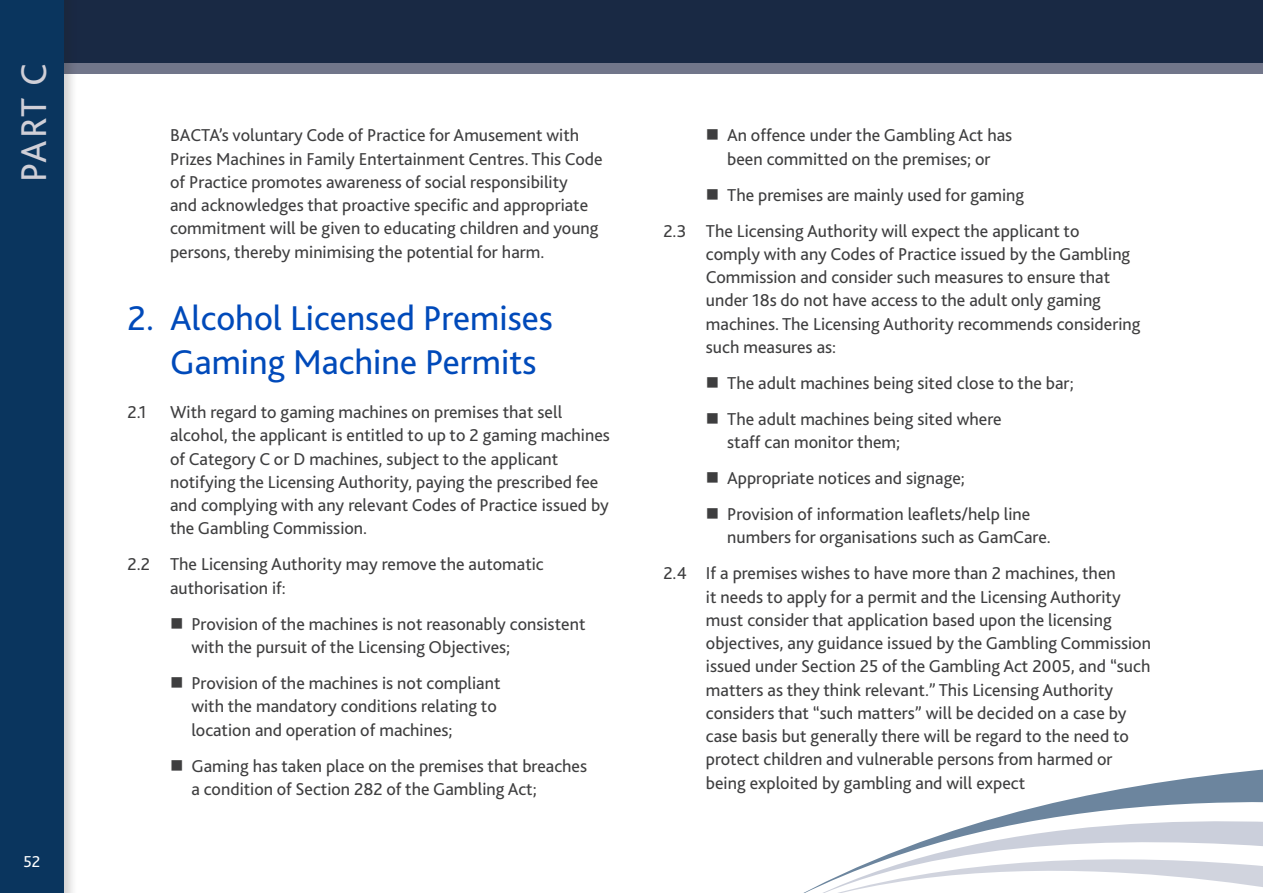
<style>
.page{position:relative;width:1263px;height:893px;background:#fff}
.page>*{position:absolute;margin:0;border:0;box-sizing:border-box;transform-origin:0 0}
.SIDE_HEADINGS{font:37.5px "Bliss";color:#d0cfd7}
.Headings{font:36px/43.2px "Bliss";color:#004aba}
.Indent_1{font:18px/23.2px "Bliss";color:#3e3e3f}
.t1{font:16.5px "Bliss";color:#fff}
</style>
<div class="page">
<div style="left:0;top:0;width:1263px;height:74px;background:#71768a"></div>
<div style="left:0;top:0;width:1263px;height:62px;background:#192944"></div>
<div style="left:0;top:0;width:78px;height:893px;background:#231f20;opacity:.2"></div>
<div style="left:0;top:0;width:64px;height:893px;background:#0a355e"></div>
<svg style="left:988px;top:769px;width:275px;height:51px"></svg>
<svg style="left:803px;top:820px;width:460px;height:73px"></svg>
<p class="SIDE_HEADINGS" style="left:10px;top:182px;width:120px;rotate:-90deg">PART C</p>
<p class="t1" style="left:23px;top:852px;width:18px">52</p>
<p class="Indent_1" style="left:170px;top:124px;width:434px">BACTA’s voluntary Code of Practice for Amusement with Prizes Machines in Family Entertainment Centres. This Code of Practice promotes awareness of social responsibility<br>and acknowledges that proactive specific and appropriate commitment will be given to educating children and young persons, thereby minimising the potential for harm.</p>
<p class="Headings" style="left:170px;top:297px;width:384px;text-indent:-43px">2. Alcohol Licensed Premises<br>Gaming Machine Permits</p>
<p class="Indent_1" style="left:128px;top:401px;width:20px">2.1</p>
<p class="Indent_1" style="left:170px;top:401px;width:441px">With regard to gaming machines on premises that sell alcohol, the applicant is entitled to up to 2 gaming machines of Category C or D machines, subject to the applicant notifying the Licensing Authority, paying the prescribed fee and complying with any relevant Codes of Practice issued by the Gambling Commission.</p>
<p class="Indent_1" style="left:170px;top:553px;width:375px;text-indent:-43px">2.2 The Licensing Authority may remove the automatic authorisation if:</p>
<p class="Indent_1" style="left:191px;top:612px;width:396px">Provision of the machines is not reasonably consistent with the pursuit of the Licensing Objectives;</p>
<p class="Indent_1" style="left:191px;top:671px;width:311px">Provision of the machines is not compliant with the mandatory conditions relating to location and operation of machines;</p>
<p class="Indent_1" style="left:191px;top:754px;width:397px">Gaming has taken place on the premises that breaches a condition of Section 282 of the Gambling Act;</p>
<p class="Indent_1" style="left:727px;top:124px;width:287px">An offence under the Gambling Act has been committed on the premises; or</p>
<p class="Indent_1" style="left:727px;top:183px;width:299px">The premises are mainly used for gaming</p>
<p class="Indent_1" style="left:706px;top:219px;width:436px;text-indent:-43px">2.3 The Licensing Authority will expect the applicant to<br>comply with any Codes of Practice issued by the Gambling Commission and consider such measures to ensure that under 18s do not have access to the adult only gaming machines. The Licensing Authority recommends considering such measures as:</p>
<p class="Indent_1" style="left:727px;top:371px;width:348px">The adult machines being sited close to the bar;</p>
<p class="Indent_1" style="left:727px;top:407px;width:276px">The adult machines being sited where staff can monitor them;</p>
<p class="Indent_1" style="left:727px;top:466px;width:239px">Appropriate notices and signage;</p>
<p class="Indent_1" style="left:727px;top:502px;width:325px">Provision of information leaflets/help line numbers for organisations such as GamCare.</p>
<p class="Indent_1" style="left:706px;top:562px;width:447px;text-indent:-43px">2.4 If a premises wishes to have more than 2 machines, then<br>it needs to apply for a permit and the Licensing Authority must consider that application based upon the licensing objectives, any guidance issued by the Gambling Commission issued under Section 25 of the Gambling Act 2005, and “such matters as they think relevant.” This Licensing Authority considers that “such matters” will be decided on a case by case basis but generally there will be regard to the need to protect children and vulnerable persons from harmed or being exploited by gambling and will expect</p>
</div>
